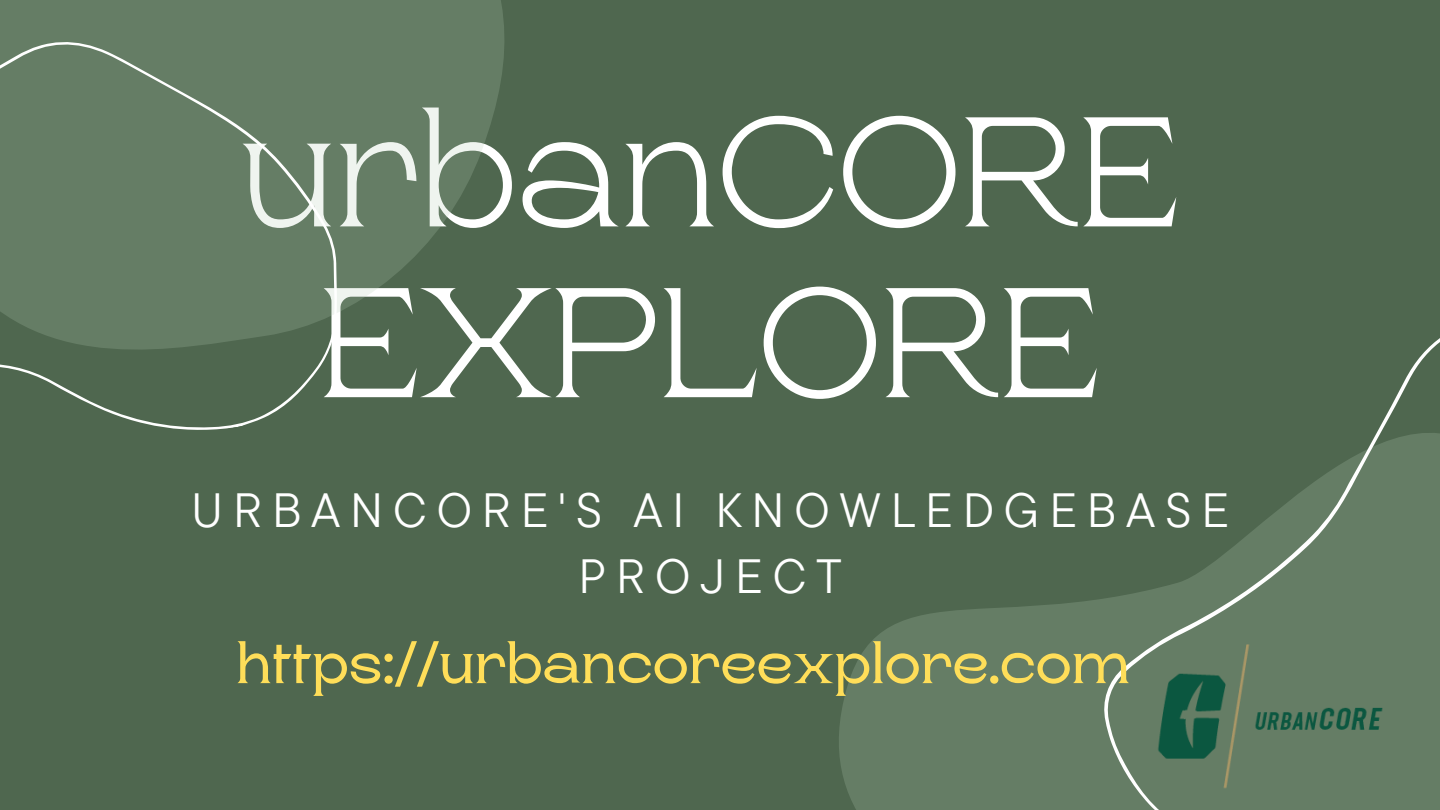
<style>
.page{position:relative;width:1440px;height:810px;background:#4f674f}
.page>*{position:absolute;margin:0;border:0;box-sizing:border-box;transform-origin:0 0}
.t1{font:300 155.8px/170.8px "Rasputin";color:#fff;text-align:center}
.t2{font:600 55px "Rasputin";color:#ffde59}
.t3{font:47.9px/66.5px "TT Commons Pro";letter-spacing:.205em;color:#fff;text-align:center}
</style>
<div class="page">
<svg style="left:366px;top:0;width:138px;height:296px;fill:#657d65"></svg>
<svg style="left:839px;top:605px;width:209px;height:205px;background:#627a62"></svg>
<svg style="left:0;top:0;width:366px;height:430px;fill:#657d65"></svg>
<svg style="left:1048px;top:338px;width:392px;height:472px"></svg>
<img style="left:1143px;top:638px;width:297px;height:153px">
<p class="t1" style="left:240px;top:89px;width:943px">urbanCORE<br>EXPLORE</p>
<p class="t3" style="left:191px;top:476px;width:1039px">URBANCORE'S AI KNOWLEDGEBASE<br>PROJECT</p>
<p class="t2" style="left:236px;top:634px;width:896px">https://urbancoreexplore.com</p>
</div>
